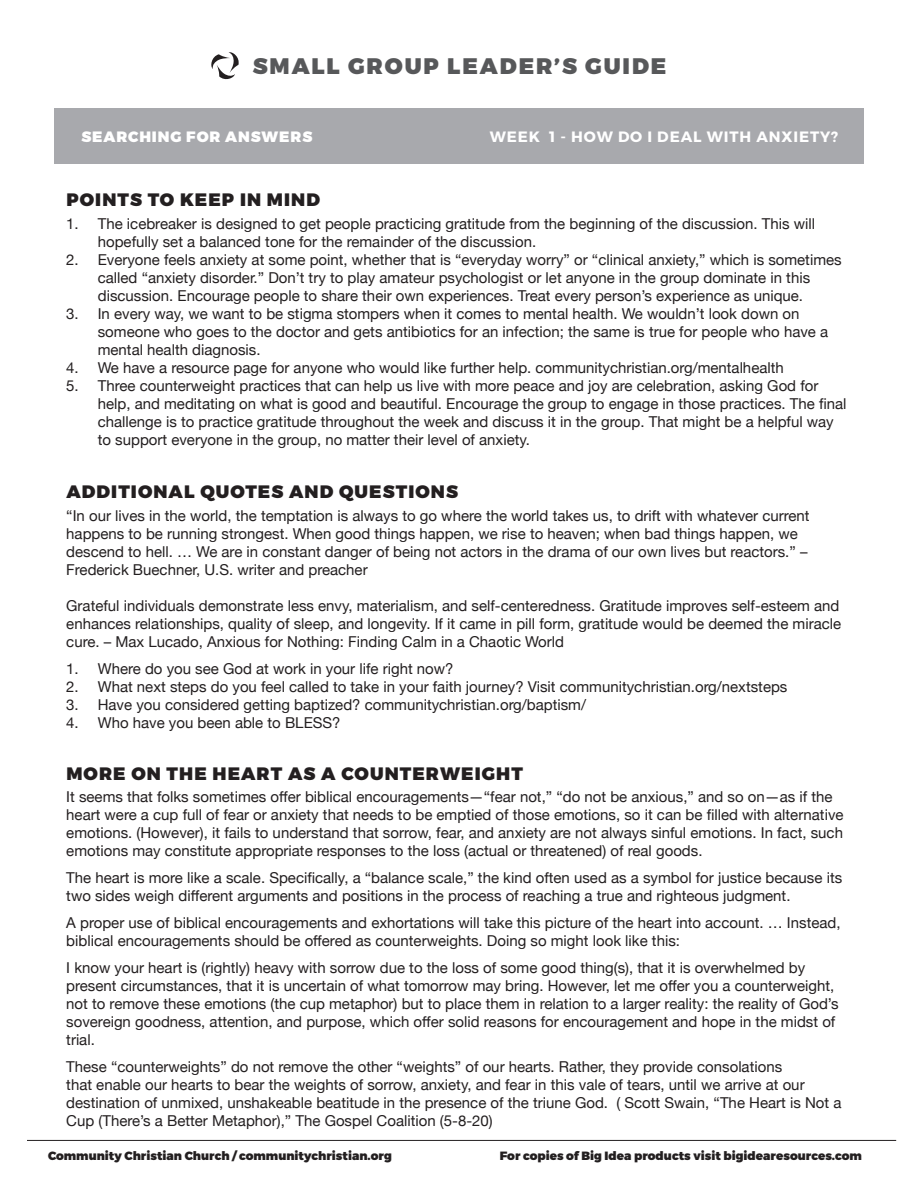
<style>
.page{position:relative;width:918px;height:1188px;background:#fff}
.page>*{position:absolute;margin:0;border:0;box-sizing:border-box;transform-origin:0 0}
.t1{font:900 22.5px "Montserrat";letter-spacing:.085em;color:#57585a}
.Title_medium{font:900 18px "Montserrat";letter-spacing:.06em;color:#231f20}
.Questions{font:15px/18px "Helvetica Neue";color:#231f20}
.Title_medium-2{font:700 15px "Montserrat";letter-spacing:.06em;color:#fff}
.Title_medium-3{font:900 15px "Montserrat";letter-spacing:.06em;color:#fff}
.t2{font:900 12px "Montserrat";color:#231f20}
</style>
<div class="page">
<hr style="left:27px;top:1140px;width:869px;height:1px;background:#231f20">
<div style="left:54px;top:108px;width:810px;height:55px;background:#a8a9ad"></div>
<svg style="left:211px;top:52px;width:28px;height:28px"></svg>
<h1 class="t1" style="left:253px;top:52px;width:415px">SMALL GROUP LEADER’S GUIDE</h1>
<p class="Title_medium-3" style="left:81px;top:127px;width:232px">SEARCHING FOR ANSWERS</p>
<p class="Title_medium-2" style="left:490px;top:127px;width:350px">WEEK 1 - HOW DO I DEAL WITH ANXIETY?</p>
<p class="Title_medium" style="left:66px;top:189px;width:255px">POINTS TO KEEP IN MIND</p>
<p class="Questions" style="left:98px;top:215px;width:719px;text-indent:-32px">1. The icebreaker is designed to get people practicing gratitude from the beginning of the discussion. This will hopefully set a balanced tone for the remainder of the discussion.</p>
<p class="Questions" style="left:66px;top:251px;width:777px;text-align:center">2. Everyone feels anxiety at some point, whether that is “everyday worry” or “clinical anxiety,” which is sometimes called “anxiety disorder.” Don’t try to play amateur psychologist or let anyone in the group dominate in this discussion. Encourage people to share their own experiences. Treat every person’s experience as unique.</p>
<p class="Questions" style="left:98px;top:305px;width:732px;text-indent:-32px">3. In every way, we want to be stigma stompers when it comes to mental health. We wouldn’t look down on someone who goes to the doctor and gets antibiotics for an infection; the same is true for people who have a mental health diagnosis.</p>
<p class="Questions" style="left:66px;top:359px;width:719px">4. We have a resource page for anyone who would like further help. communitychristian.org/mentalhealth</p>
<p class="Questions" style="left:98px;top:377px;width:750px;text-indent:-32px">5. Three counterweight practices that can help us live with more peace and joy are celebration, asking God for help, and meditating on what is good and beautiful. Encourage the group to engage in those practices. The final challenge is to practice gratitude throughout the week and discuss it in the group. That might be a helpful way to support everyone in the group, no matter their level of anxiety.</p>
<p class="Title_medium" style="left:66px;top:481px;width:393px">ADDITIONAL QUOTES AND QUESTIONS</p>
<p class="Questions" style="left:66px;top:507px;width:745px">“In our lives in the world, the temptation is always to go where the world takes us, to drift with whatever current happens to be running strongest. When good things happen, we rise to heaven; when bad things happen, we descend to hell. … We are in constant danger of being not actors in the drama of our own lives but reactors.” – Frederick Buechner, U.S. writer and preacher</p>
<p class="Questions" style="left:66px;top:597px;width:776px;text-align:justify">Grateful individuals demonstrate less envy, materialism, and self-centeredness. Gratitude improves self-esteem and enhances relationships, quality of sleep, and longevity. If it came in pill form, gratitude would be deemed the miracle cure. – Max Lucado, Anxious for Nothing: Finding Calm in a Chaotic World</p>
<p class="Questions" style="left:66px;top:660px;width:389px">1. Where do you see God at work in your life right now?</p>
<p class="Questions" style="left:66px;top:678px;width:723px">2. What next steps do you feel called to take in your faith journey? Visit communitychristian.org/nextsteps</p>
<p class="Questions" style="left:66px;top:696px;width:521px">3. Have you considered getting baptized? communitychristian.org/baptism/</p>
<p class="Questions" style="left:66px;top:714px;width:276px">4. Who have you been able to BLESS?</p>
<p class="Title_medium" style="left:66px;top:762px;width:458px">MORE ON THE HEART AS A COUNTERWEIGHT</p>
<p class="Questions" style="left:66px;top:789px;width:779px">It seems that folks sometimes offer biblical encouragements—“fear not,” “do not be anxious,” and so on—as if the heart were a cup full of fear or anxiety that needs to be emptied of those emotions, so it can be filled with alternative emotions. (However), it fails to understand that sorrow, fear, and anxiety are not always sinful emotions. In fact, such emotions may constitute appropriate responses to the loss (actual or threatened) of real goods.</p>
<p class="Questions" style="left:66px;top:870px;width:777px">The heart is more like a scale. Specifically, a “balance scale,” the kind often used as a symbol for justice because its two sides weigh different arguments and positions in the process of reaching a true and righteous judgment.</p>
<p class="Questions" style="left:66px;top:915px;width:776px">A proper use of biblical encouragements and exhortations will take this picture of the heart into account. … Instead, biblical encouragements should be offered as counterweights. Doing so might look like this:</p>
<p class="Questions" style="left:66px;top:960px;width:774px">I know your heart is (rightly) heavy with sorrow due to the loss of some good thing(s), that it is overwhelmed by present circumstances, that it is uncertain of what tomorrow may bring. However, let me offer you a counterweight, not to remove these emotions (the cup metaphor) but to place them in relation to a larger reality: the reality of God’s sovereign goodness, attention, and purpose, which offer solid reasons for encouragement and hope in the midst of trial.</p>
<p class="Questions" style="left:66px;top:1059px;width:777px">These “counterweights” do not remove the other “weights” of our hearts. Rather, they provide consolations<br>that enable our hearts to bear the weights of sorrow, anxiety, and fear in this vale of tears, until we arrive at our destination of unmixed, unshakeable beatitude in the presence of the triune God. ( Scott Swain, “The Heart is Not a Cup (There’s a Better Metaphor),” The Gospel Coalition (5-8-20)</p>
<p class="t2" style="left:48px;top:1148px;width:345px">Community Christian Church / communitychristian.org</p>
<p class="t2" style="left:500px;top:1148px;width:364px">For copies of Big Idea products visit bigidearesources.com</p>
</div>
